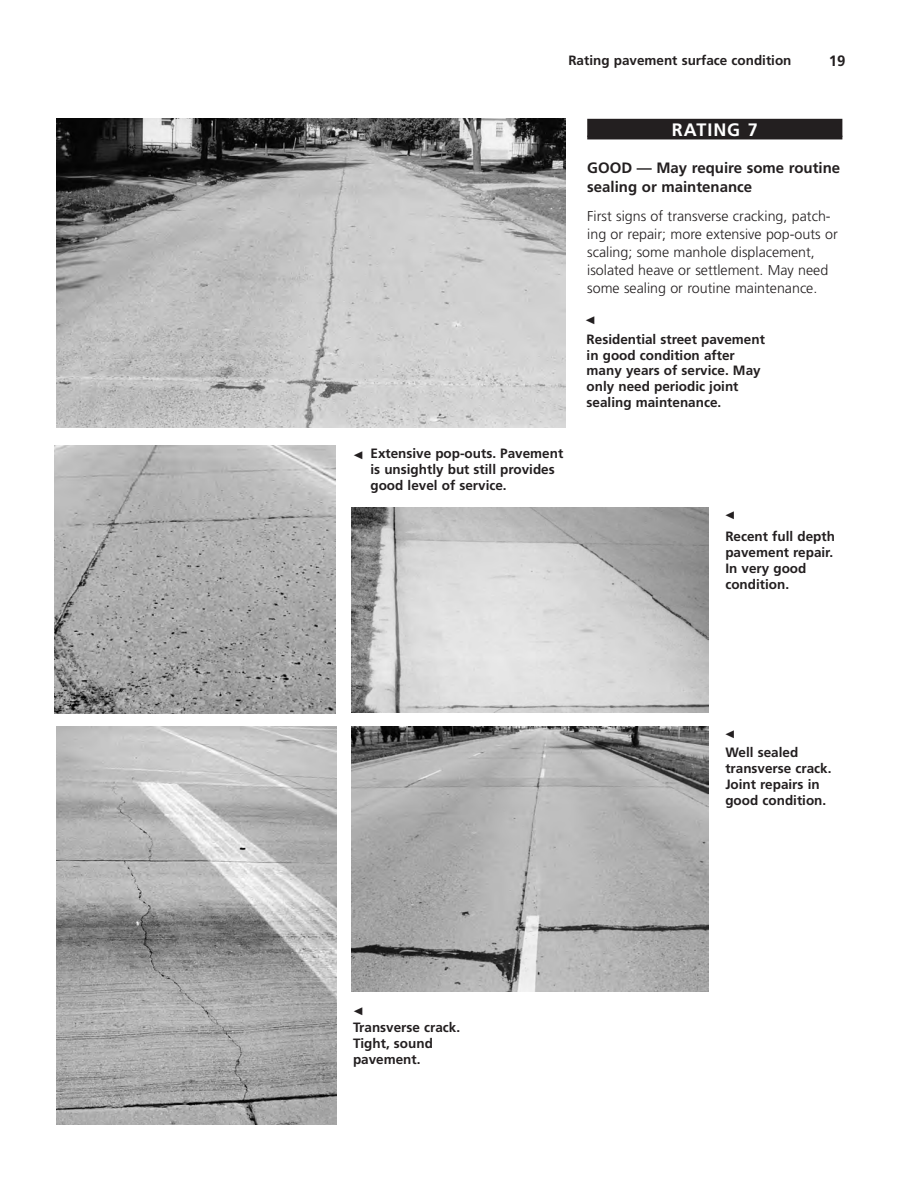
<style>
.page{position:relative;width:918px;height:1188px;background:#fff}
.page>*{position:absolute;margin:0;border:0;box-sizing:border-box;transform-origin:0 0}
.t1{font:700 18px "Frutiger";letter-spacing:.055em;color:#fff}
.t2{font:700 15px/19.5px "Frutiger";color:#231f20}
.t3{font:300 14.25px/18px "Frutiger";color:#231f20}
.t4{font:700 13.5px/15.8px "Frutiger";color:#231f20}
</style>
<div class="page">
<img style="left:56px;top:118px;width:509px;height:310px">
<img style="left:352px;top:508px;width:356px;height:204px">
<img style="left:54px;top:446px;width:281px;height:268px">
<img style="left:56px;top:727px;width:281px;height:398px">
<img style="left:352px;top:727px;width:356px;height:265px">
<div style="left:587px;top:119px;width:255px;height:18px;background:#231f20"></div>
<hr style="left:587px;top:136px;width:255px;height:3px;background:#231f20">
<p class="t4" style="left:568px;top:53px;width:225px">Rating pavement surface condition</p>
<p class="t2" style="left:829px;top:52px;width:18px">19</p>
<h1 class="t1" style="left:672px;top:122px;width:88px">RATING 7</h1>
<p class="t2" style="left:587px;top:159px;width:254px">GOOD — May require some routine sealing or maintenance</p>
<p class="t3" style="left:587px;top:208px;width:252px">First signs of transverse cracking, patch - ing or repair; more extensive pop-outs or scaling; some manhole displace ment, isolated heave or settlement. May need some sealing or routine maintenance.</p>
<p class="t4" style="left:370px;top:446px;width:194px">Extensive pop-outs. Pavement is unsightly but still provides good level of service.</p>
<p class="t4" style="left:587px;top:332px;width:180px">Residential street pavement in good condition after many years of service. May only need periodic joint sealing maintenance.</p>
<p class="t4" style="left:725px;top:530px;width:111px">Recent full depth pavement repair.<br>In very good condition.</p>
<p class="t4" style="left:725px;top:746px;width:108px">Well sealed transverse crack.<br>Joint repairs in good condition.</p>
<p class="t4" style="left:353px;top:1021px;width:109px">Transverse crack.<br>Tight, sound pavement.</p>
</div>
